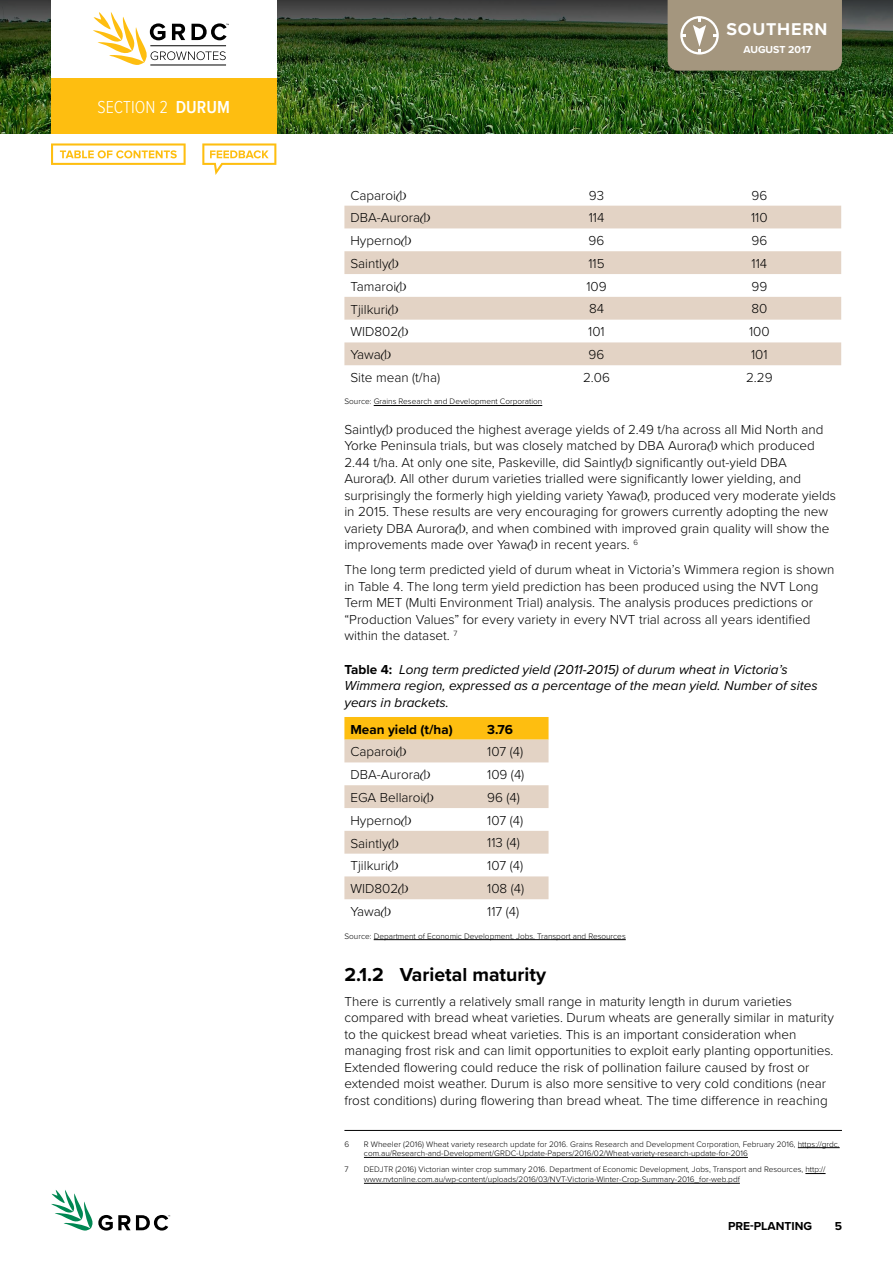
<style>
.page{position:relative;width:893px;height:1263px;background:#fff}
.page>*{position:absolute;margin:0;border:0;box-sizing:border-box;transform-origin:0 0}
.t1{font:700 19.5px "Proxima Nova";color:#000}
.t2{font:300 18px "Proxima Nova Cond";color:#fff}
.t3{font:700 17.7px "Proxima Nova";letter-spacing:.05em;color:#fff}
.t4{font:300 13.5px/16.5px "Proxima Nova";color:#000}
.t5{font:italic 13.5px/16.5px "Proxima Nova";color:#000}
.t6{font:700 13.5px "Proxima Nova";color:#000}
.t7{font:700 12px "Proxima Nova";color:#000}
.t8{font:700 10.5px "Proxima Nova";color:#fff}
.t9{font:300 8.25px/9.8px "Proxima Nova";color:#000}
.s1{font-weight:600}
.s2{font-family:"Plant Breeders Webfont";font-weight:400}
.s3{font-weight:700;font-style:normal}
</style>
<div class="page">
<img style="left:0;top:117px;width:893px;height:16px">
<img style="left:0;top:0;width:893px;height:117px">
<svg style="left:51px;top:1190px;width:119px;height:41px"></svg>
<div style="left:51px;top:0;width:225px;height:81px;background:#fff"></div>
<div style="left:51px;top:78px;width:225px;height:55px;background:#febe10"></div>
<div style="left:668px;top:0;width:174px;height:71px;background:#a4967e"></div>
<hr style="left:150px;top:65px;width:76px;height:1px;background:#000">
<svg style="left:93px;top:12px;width:136px;height:53px"></svg>
<hr style="left:374px;top:405px;width:168px;height:1px;background:#000">
<hr style="left:374px;top:939px;width:252px;height:1px;background:#000">
<svg style="left:344px;top:206px;width:497px;height:159px;fill:#e3d3c5"></svg>
<svg style="left:344px;top:717px;width:205px;height:182px"></svg>
<hr style="left:344px;top:1130px;width:498px;height:1px;background:#000">
<hr style="left:798px;top:1147px;width:42px;height:1px;background:#000">
<hr style="left:364px;top:1157px;width:384px;height:1px;background:#000">
<svg style="left:805px;top:1173px;width:21px;height:1px"></svg>
<hr style="left:364px;top:1183px;width:376px;height:1px;background:#000">
<svg style="left:51px;top:143px;width:135px;height:22px"></svg>
<svg style="left:202px;top:143px;width:74px;height:32px"></svg>
<h2 class="t2" style="left:97px;top:94px;width:90px">SECTION 2 <span class="s1">DURUM</span></h2>
<h3 class="t3" style="left:726px;top:19px;width:103px">SOUTHERN</h3>
<p class="t8" style="left:743px;top:41px;width:15px">August</p>
<p class="t8" style="left:788px;top:41px;width:24px">2017</p>
<p class="t4" style="left:350px;top:186px;width:57px">Caparoi<span class="s2">P</span></p>
<p class="t4" style="left:589px;top:186px;width:17px">93</p>
<p class="t4" style="left:751px;top:186px;width:17px">96</p>
<p class="t4" style="left:350px;top:209px;width:81px">DBA-Aurora<span class="s2">P</span></p>
<p class="t4" style="left:589px;top:209px;width:17px">114</p>
<p class="t4" style="left:751px;top:209px;width:18px">110</p>
<p class="t4" style="left:350px;top:232px;width:62px">Hyperno<span class="s2">P</span></p>
<p class="t4" style="left:589px;top:232px;width:17px">96</p>
<p class="t4" style="left:751px;top:232px;width:17px">96</p>
<p class="t4" style="left:350px;top:255px;width:50px">Saintly<span class="s2">P</span></p>
<p class="t4" style="left:588px;top:254px;width:18px">115</p>
<p class="t4" style="left:752px;top:254px;width:17px">114</p>
<p class="t4" style="left:350px;top:277px;width:57px">Tamaroi<span class="s2">P</span></p>
<p class="t4" style="left:586px;top:277px;width:22px">109</p>
<p class="t4" style="left:751px;top:277px;width:17px">99</p>
<p class="t4" style="left:350px;top:300px;width:49px">Tjilkuri<span class="s2">P</span></p>
<p class="t4" style="left:589px;top:300px;width:17px">84</p>
<p class="t4" style="left:751px;top:300px;width:17px">80</p>
<p class="t4" style="left:350px;top:323px;width:59px">WID802<span class="s2">P</span></p>
<p class="t4" style="left:588px;top:323px;width:18px">101</p>
<p class="t4" style="left:749px;top:323px;width:22px">100</p>
<p class="t4" style="left:350px;top:346px;width:42px">Yawa<span class="s2">P</span></p>
<p class="t4" style="left:589px;top:346px;width:17px">96</p>
<p class="t4" style="left:751px;top:346px;width:18px">101</p>
<p class="t4" style="left:350px;top:368px;width:91px">Site mean (t/ha)</p>
<p class="t4" style="left:583px;top:368px;width:28px">2.06</p>
<p class="t4" style="left:746px;top:368px;width:28px">2.29</p>
<p class="t9" style="left:344px;top:396px;width:199px">Source: Grains Research and Development Corporation</p>
<p class="t4" style="left:344px;top:420px;width:493px">Saintly<span class="s2">P</span> produced the highest average yields of 2.49 t/ha across all Mid North and Yorke Peninsula trials, but was closely matched by DBA Aurora<span class="s2">P</span> which produced 2.44 t/ha. At only one site, Paskeville, did Saintly<span class="s2">P</span> significantly out-yield DBA Aurora<span class="s2">P</span>. All other durum varieties trialled were significantly lower yielding, and surprisingly the formerly high yielding variety Yawa<span class="s2">P</span>, produced very moderate yields in 2015. These results are very encouraging for growers currently adopting the new variety DBA Aurora<span class="s2">P</span>, and when combined with improved grain quality will show the improvements made over Yawa<span class="s2">P</span> in recent years. <sup>6</sup></p>
<p class="t4" style="left:344px;top:561px;width:491px">The long term predicted yield of durum wheat in Victoria’s Wimmera region is shown in Table 4. The long term yield prediction has been produced using the NVT Long Term MET (Multi Environment Trial) analysis. The analysis produces predictions or “Production Values” for every variety in every NVT trial across all years identified within the dataset. <sup>7</sup></p>
<p class="t5" style="left:344px;top:660px;width:475px"><span class="s3">Table 4:</span> Long term predicted yield (2011-2015) of durum wheat in Victoria’s<br>Wimmera region, expressed as a percentage of the mean yield. Number of sites years in brackets.</p>
<p class="t6" style="left:350px;top:719px;width:104px">Mean yield (t/ha)</p>
<p class="t6" style="left:487px;top:719px;width:27px">3.76</p>
<p class="t4" style="left:350px;top:743px;width:57px">Caparoi<span class="s2">P</span></p>
<p class="t4" style="left:487px;top:743px;width:38px">107 (4)</p>
<p class="t4" style="left:350px;top:766px;width:81px">DBA-Aurora<span class="s2">P</span></p>
<p class="t4" style="left:487px;top:766px;width:39px">109 (4)</p>
<p class="t4" style="left:350px;top:788px;width:84px">EGA Bellaroi<span class="s2">P</span></p>
<p class="t4" style="left:487px;top:788px;width:34px">96 (4)</p>
<p class="t4" style="left:350px;top:811px;width:62px">Hyperno<span class="s2">P</span></p>
<p class="t4" style="left:487px;top:811px;width:38px">107 (4)</p>
<p class="t4" style="left:350px;top:834px;width:50px">Saintly<span class="s2">P</span></p>
<p class="t4" style="left:487px;top:834px;width:34px">113 (4)</p>
<p class="t4" style="left:350px;top:857px;width:49px">Tjilkuri<span class="s2">P</span></p>
<p class="t4" style="left:487px;top:857px;width:38px">107 (4)</p>
<p class="t4" style="left:350px;top:880px;width:59px">WID802<span class="s2">P</span></p>
<p class="t4" style="left:487px;top:879px;width:39px">108 (4)</p>
<p class="t4" style="left:350px;top:902px;width:42px">Yawa<span class="s2">P</span></p>
<p class="t4" style="left:487px;top:902px;width:34px">117 (4)</p>
<p class="t9" style="left:344px;top:930px;width:283px">Source: Department of Economic Development, Jobs, Transport and Resources</p>
<h1 class="t1" style="left:344px;top:960px;width:203px">2.1.2 Varietal maturity</h1>
<p class="t4" style="left:344px;top:992px;width:491px">There is currently a relatively small range in maturity length in durum varieties compared with bread wheat varieties. Durum wheats are generally similar in maturity to the quickest bread wheat varieties. This is an important consideration when managing frost risk and can limit opportunities to exploit early planting opportunities.<br>Extended flowering could reduce the risk of pollination failure caused by frost or extended moist weather. Durum is also more sensitive to very cold conditions (near frost conditions) during flowering than bread wheat. The time difference in reaching</p>
<p class="t9" style="left:344px;top:1138px;width:6px">6</p>
<p class="t9" style="left:364px;top:1138px;width:477px">R Wheeler (2016) Wheat variety research update for 2016. Grains Research and Development Corporation, February 2016, https://grdc. com.au/Research-and-Development/GRDC-Update-Papers/2016/02/Wheat-variety-research-update-for-2016</p>
<p class="t9" style="left:344px;top:1164px;width:6px">7</p>
<p class="t9" style="left:364px;top:1164px;width:463px">DEDJTR (2016) Victorian winter crop summary 2016. Department of Economic Development, Jobs, Transport and Resources, http:// www.nvtonline.com.au/wp-content/uploads/2016/03/NVT-Victoria-Winter-Crop-Summary-2016_for-web.pdf</p>
<p class="t7" style="left:750px;top:1217px;width:12px">-planting</p>
<p class="t7" style="left:835px;top:1217px;width:9px">5</p>
</div>
